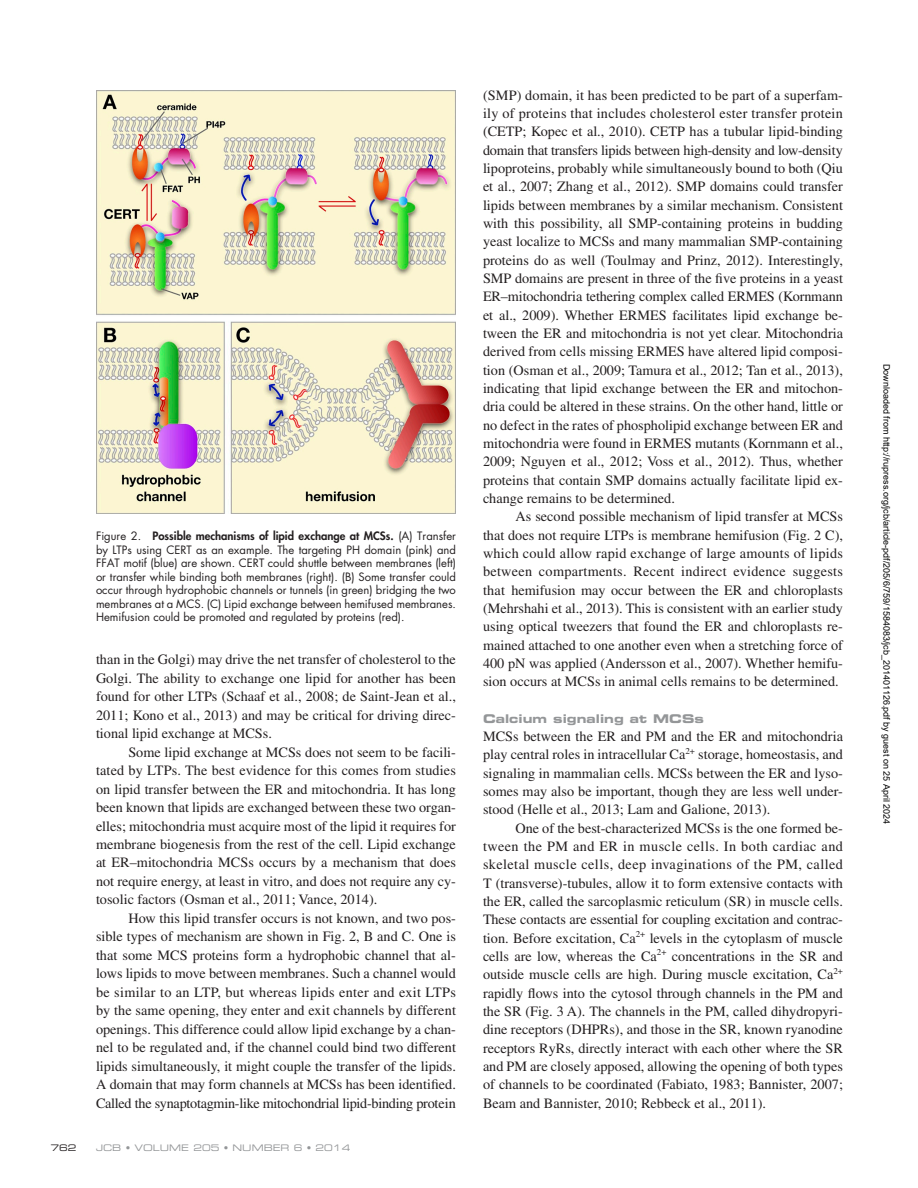
<style>
.page{position:relative;width:918px;height:1188px;background:#fff}
.page>*{position:absolute;margin:0;border:0;box-sizing:border-box;transform-origin:0 0}
.t1{font:14.25px/18.3px "Times LT Std";color:#231f20;text-align:justify}
.t2{font:12px "Eurostile LT Std Bold Ex 2";letter-spacing:.005em;color:#949698}
.t3{font:11.25px/13.5px "Futura Std";color:#231f20;text-align:justify}
.t4{font:9px "Arial";color:#000}
.t5{font:9px "Eurostile LT Std Ex 2";color:#949698}
.t6{font:9px "Eurostile LT Std Ex 2";color:#231f20}
.s1{font-weight:800}
</style>
<div class="page">
<img style="left:96px;top:90px;width:360px;height:424px">
<p class="t3" style="left:96px;top:530px;width:362px">Figure 2. <span class="s1">Possible mechanisms of lipid exchange at MCSs.</span> (A) Transfer by LTPs using CERT as an example. The targeting PH domain (pink) and FFAT motif (blue) are shown. CERT could shuttle between membranes (left) or transfer while binding both membranes (right). (B) Some transfer could occur through hydrophobic channels or tunnels (in green) bridging the two membranes at a MCS. (C) Lipid exchange between hemifused membranes.<br>Hemifusion could be promoted and regulated by proteins (red).</p>
<p class="t1" style="left:96px;top:650px;width:362px">than in the Golgi) may drive the net transfer of cholesterol to the Golgi. The ability to exchange one lipid for another has been found for other LTPs (Schaaf et al., 2008; de Saint-Jean et al., 2011; Kono et al., 2013) and may be critical for driving direc&shy;tional lipid exchange at MCSs.</p>
<p class="t1" style="left:96px;top:743px;width:362px;text-indent:32px">Some lipid exchange at MCSs does not seem to be facili&shy;tated by LTPs. The best evidence for this comes from studies on lipid transfer between the ER and mitochondria. It has long been known that lipids are exchanged between these two organ&shy;elles; mitochondria must acquire most of the lipid it requires for membrane biogenesis from the rest of the cell. Lipid exchange at ER–mitochondria MCSs occurs by a mechanism that does not require energy, at least in vitro, and does not require any cy&shy;tosolic factors (Osman et al., 2011; Vance, 2014).</p>
<p class="t1" style="left:96px;top:909px;width:362px;text-indent:32px">How this lipid transfer occurs is not known, and two pos&shy;sible types of mechanism are shown in Fig. 2, B and C. One is that some MCS proteins form a hydrophobic channel that al&shy;lows lipids to move between membranes. Such a channel would be similar to an LTP, but whereas lipids enter and exit LTPs by the same opening, they enter and exit channels by different openings. This difference could allow lipid exchange by a chan&shy;nel to be regulated and, if the channel could bind two different lipids simultaneously, it might couple the transfer of the lipids.<br>A domain that may form channels at MCSs has been identified.<br>Called the synaptotagmin-like mitochondrial lipid-binding protein</p>
<p class="t6" style="left:50px;top:1142px;width:28px">762</p>
<p class="t5" style="left:96px;top:1142px;width:256px">JCB • VOLUME 205 • NUMBER 6 • 2014</p>
<p class="t1" style="left:483px;top:86px;width:362px">(SMP) domain, it has been predicted to be part of a superfam&shy;ily of proteins that includes cholesterol ester transfer protein (CETP; Kopec et al., 2010). CETP has a tubular lipid-binding domain that transfers lipids between high-density and low-density lipoproteins, probably while simultaneously bound to both (Qiu et al., 2007; Zhang et al., 2012). SMP domains could transfer lipids between membranes by a similar mechanism. Consistent with this possibility, all SMP-containing proteins in budding yeast localize to MCSs and many mammalian SMP-containing proteins do as well (Toulmay and Prinz, 2012). Interestingly, SMP domains are present in three of the five proteins in a yeast ER–mitochondria tethering complex called ERMES (Kornmann et al., 2009). Whether ERMES facilitates lipid exchange be&shy;tween the ER and mitochondria is not yet clear. Mitochondria derived from cells missing ERMES have altered lipid composi&shy;tion (Osman et al., 2009; Tamura et al., 2012; Tan et al., 2013), indicating that lipid exchange between the ER and mitochon&shy;dria could be altered in these strains. On the other hand, little or no defect in the rates of phospholipid exchange between ER and mitochondria were found in ERMES mutants (Kornmann et al., 2009; Nguyen et al., 2012; Voss et al., 2012). Thus, whether proteins that contain SMP domains actually facilitate lipid ex&shy;change remains to be determined.</p>
<p class="t1" style="left:483px;top:507px;width:362px;text-indent:32px">As second possible mechanism of lipid transfer at MCSs that does not require LTPs is membrane hemifusion (Fig. 2 C), which could allow rapid exchange of large amounts of lipids between compartments. Recent indirect evidence suggests that hemifusion may occur between the ER and chloroplasts (Mehrshahi et al., 2013). This is consistent with an earlier study using optical tweezers that found the ER and chloroplasts re&shy;mained attached to one another even when a stretching force of 400 pN was applied (Andersson et al., 2007). Whether hemifu&shy;sion occurs at MCSs in animal cells remains to be determined.</p>
<p class="t2" style="left:483px;top:710px;width:223px">Calcium signaling at MCSs</p>
<p class="t1" style="left:483px;top:727px;width:362px">MCSs between the ER and PM and the ER and mitochondria play central roles in intracellular Ca<sup>2+</sup> storage, homeostasis, and signaling in mammalian cells. MCSs between the ER and lyso&shy;somes may also be important, though they are less well under&shy;stood (Helle et al., 2013; Lam and Galione, 2013).</p>
<p class="t1" style="left:483px;top:819px;width:362px;text-indent:32px">One of the best-characterized MCSs is the one formed be&shy;tween the PM and ER in muscle cells. In both cardiac and skeletal muscle cells, deep invaginations of the PM, called T (transverse)-tubules, allow it to form extensive contacts with the ER, called the sarcoplasmic reticulum (SR) in muscle cells.<br>These contacts are essential for coupling excitation and contrac&shy;tion. Before excitation, Ca<sup>2+</sup> levels in the cytoplasm of muscle cells are low, whereas the Ca<sup>2+</sup> concentrations in the SR and outside muscle cells are high. During muscle excitation, Ca<sup>2+ </sup>rapidly flows into the cytosol through channels in the PM and the SR (Fig. 3 A). The channels in the PM, called dihydropyri&shy;dine receptors (DHPRs), and those in the SR, known ryanodine receptors RyRs, directly interact with each other where the SR and PM are closely apposed, allowing the opening of both types of channels to be coordinated (Fabiato, 1983; Bannister, 2007; Beam and Bannister, 2010; Rebbeck et al., 2011).</p>
<p class="t4" style="left:890px;top:364px;width:462px;rotate:90deg">Downloaded from http://rupress.org/jcb/article-pdf/205/6/759/1584083/jcb_201401126.pdf by guest on 25 April 2024</p>
</div>
